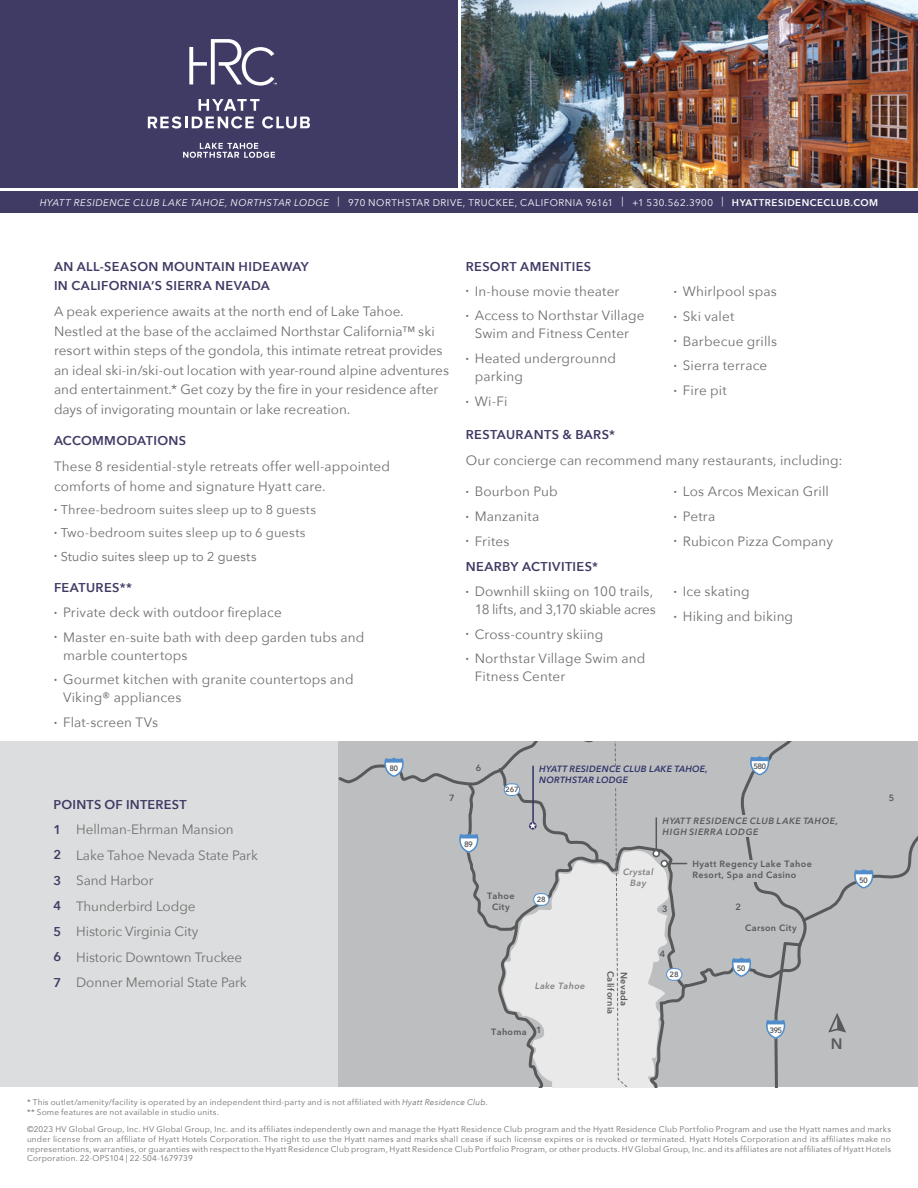
<style>
.page{position:relative;width:918px;height:1188px;background:#fff}
.page>*{position:absolute;margin:0;border:0;box-sizing:border-box;transform-origin:0 0}
.t1{font:600 15px "Avenir Next";color:#58595b}
.t2{font:13.5px/19.5px "Avenir Next";letter-spacing:.01em;color:#6d6e71}
.t3{font:13.5px/25.5px "Avenir Next";letter-spacing:-.005em;color:#707070}
.t4{font:600 12.75px/19.4px "Avenir Next";letter-spacing:.03em;color:#403b65}
.t5{font:12.75px "Avenir Next";letter-spacing:.01em;color:#6d6e71}
.t6{font:12.75px "Avenir";letter-spacing:.015em;color:#707070}
.t7{font:9.75px "Avenir Next";letter-spacing:.05em;color:#fff}
.t8{font:600 9px/10.8px "Avenir Next";letter-spacing:.04em;color:#58595b;text-align:center}
.t9{font:italic 600 9px/10.8px "Avenir Next";letter-spacing:.07em;color:#58595b}
.t10{font:italic 600 9px/10.8px "Avenir Next";letter-spacing:.025em;color:#313369}
.t11{font:italic 600 9px/10.8px "Avenir Next";letter-spacing:.04em;color:#808285;text-align:center}
.t12{font:8.25px/9.9px "Avenir Next";letter-spacing:.025em;color:#6d6e71}
.t13{font:600 7.8px "Avenir Next";letter-spacing:-.095em;color:#58595b}
.t14{font:600 7.5px "Avenir Next";letter-spacing:-.01em;color:#58595b}
.s1{font-style:italic}
.s2{font-weight:600}
.s3{font-weight:600;font-size:12.75px;color:#403b65}
</style>
<div class="page">
<div style="left:0;top:742px;width:918px;height:345px;background:#dcddde"></div>
<div style="left:339px;top:742px;width:579px;height:345px;background:#bcbec0"></div>
<svg style="left:709px;top:742px;width:82px;height:236px"></svg>
<svg style="left:732px;top:957px;width:19px;height:20px"></svg>
<svg style="left:766px;top:822px;width:152px;height:265px"></svg>
<svg style="left:750px;top:756px;width:20px;height:20px"></svg>
<div style="left:660px;top:815px;width:112px;height:22px;background:#bcbec0"></div>
<div style="left:693px;top:860px;width:113px;height:22px;background:#bcbec0"></div>
<svg style="left:338px;top:742px;width:371px;height:345px"></svg>
<div style="left:0;top:0;width:458px;height:188px;background:#403b65"></div>
<img style="left:462px;top:0;width:456px;height:188px">
<svg style="left:183px;top:143px;width:92px;height:15px"></svg>
<svg style="left:148px;top:99px;width:162px;height:30px"></svg>
<svg style="left:189px;top:39px;width:88px;height:47px"></svg>
<div style="left:0;top:191px;width:918px;height:22px;background:#403b65"></div>
<p class="t7" style="left:40px;top:194px;width:840px"><span class="s1">HYATT RESIDENCE CLUB LAKE TAHOE, NORTHSTAR LODGE</span> | 970 NORTHSTAR DRIVE, TRUCKEE, CALIFORNIA 96161 | +1 530.562.3900 | <span class="s2">HYATTRESIDENCECLUB.COM</span></p>
<p class="t4" style="left:54px;top:256px;width:256px">AN ALL-SEASON MOUNTAIN HIDEAWAY<br>IN CALIFORNIA’S SIERRA NEVADA</p>
<p class="t2" style="left:54px;top:301px;width:397px">A peak experience awaits at the north end of Lake Tahoe.<br>Nestled at the base of the acclaimed Northstar California™ ski resort within steps of the gondola, this intimate retreat provides an ideal ski-in/ski-out location with year-round alpine adventures and entertainment.* Get cozy by the fire in your residence after days of invigorating mountain or lake recreation.</p>
<p class="t4" style="left:54px;top:431px;width:134px">ACCOMMODATIONS</p>
<p class="t2" style="left:54px;top:456px;width:338px">These 8 residential-style retreats offer well-appointed comforts of home and signature Hyatt care.</p>
<p class="t5" style="left:54px;top:499px;width:264px"><sup>•</sup> Three-bedroom suites sleep up to 8 guests</p>
<p class="t5" style="left:54px;top:522px;width:253px"><sup>•</sup> Two-bedroom suites sleep up to 6 guests</p>
<p class="t6" style="left:54px;top:549px;width:204px"><sup>•</sup> Studio suites sleep up to 2 guests</p>
<p class="t4" style="left:54px;top:578px;width:79px">FEATURES**</p>
<p class="t2" style="left:54px;top:602px;width:229px"><sup>•</sup> Private deck with outdoor fireplace</p>
<p class="t2" style="left:63px;top:627px;width:303px;line-height:18px;text-indent:-9px"><sup>•</sup> Master en-suite bath with deep garden tubs and marble countertops</p>
<p class="t2" style="left:63px;top:670px;width:292px;line-height:18px;text-indent:-9px"><sup>•</sup> Gourmet kitchen with granite countertops and<br>Viking® appliances</p>
<p class="t2" style="left:54px;top:712px;width:106px"><sup>•</sup> Flat-screen TVs</p>
<p class="t4" style="left:466px;top:256px;width:127px">RESORT AMENITIES</p>
<p class="t2" style="left:466px;top:281px;width:155px"><sup>•</sup> In-house movie theater</p>
<p class="t2" style="left:466px;top:306px;width:180px;line-height:18px;text-align:center"><sup>•</sup> Access to Northstar Village<br>Swim and Fitness Center</p>
<p class="t2" style="left:475px;top:349px;width:143px;line-height:18px;text-indent:-9px"><sup>•</sup> Heated undergrounnd parking</p>
<p class="t2" style="left:466px;top:391px;width:43px"><sup>•</sup> Wi-Fi</p>
<p class="t2" style="left:674px;top:281px;width:104px"><sup>•</sup> Whirlpool spas</p>
<p class="t2" style="left:674px;top:306px;width:62px"><sup>•</sup> Ski valet</p>
<p class="t2" style="left:674px;top:331px;width:105px"><sup>•</sup> Barbecue grills</p>
<p class="t2" style="left:674px;top:355px;width:95px"><sup>•</sup> Sierra terrace</p>
<p class="t2" style="left:674px;top:380px;width:54px"><sup>•</sup> Fire pit</p>
<p class="t4" style="left:466px;top:425px;width:151px">RESTAURANTS &amp; BARS*</p>
<p class="t2" style="left:466px;top:450px;width:378px">Our concierge can recommend many restaurants, including:</p>
<p class="t2" style="left:466px;top:481px;width:93px"><sup>•</sup> Bourbon Pub</p>
<p class="t2" style="left:466px;top:506px;width:75px"><sup>•</sup> Manzanita</p>
<p class="t2" style="left:466px;top:531px;width:45px"><sup>•</sup> Frites</p>
<p class="t4" style="left:466px;top:557px;width:134px">NEARBY ACTIVITIES*</p>
<p class="t2" style="left:466px;top:582px;width:192px;line-height:18px;text-align:right"><sup>•</sup> Downhill skiing on 100 trails,<br>18 lifts, and 3,170 skiable acres</p>
<p class="t2" style="left:466px;top:624px;width:139px"><sup>•</sup> Cross-country skiing</p>
<p class="t2" style="left:475px;top:649px;width:172px;line-height:18px;text-indent:-9px"><sup>•</sup> Northstar Village Swim and<br>Fitness Center</p>
<p class="t2" style="left:674px;top:481px;width:157px"><sup>•</sup> Los Arcos Mexican Grill</p>
<p class="t2" style="left:674px;top:506px;width:43px"><sup>•</sup> Petra</p>
<p class="t2" style="left:674px;top:531px;width:161px"><sup>•</sup> Rubicon Pizza Company</p>
<p class="t2" style="left:674px;top:581px;width:77px"><sup>•</sup> Ice skating</p>
<p class="t2" style="left:674px;top:606px;width:121px"><sup>•</sup> Hiking and biking</p>
<p class="t4" style="left:53px;top:794px;width:135px">POINTS OF INTEREST</p>
<p class="t3" style="left:53px;top:816px;width:206px"><span class="s3">1</span> Hellman-Ehrman Mansion<br><span class="s3">2</span> Lake Tahoe Nevada State Park<br><span class="s3">3</span> Sand Harbor<br><span class="s3">4</span> Thunderbird Lodge<br><span class="s3">5</span> Historic Virginia City<br><span class="s3">6</span> Historic Downtown Truckee<br><span class="s3">7</span> Donner Memorial State Park</p>
<p class="t13" style="left:390px;top:762px;width:10px">80</p>
<p class="t8" style="left:449px;top:792px;width:7px">7</p>
<p class="t8" style="left:476px;top:762px;width:7px">6</p>
<p class="t14" style="left:505px;top:783px;width:15px">267</p>
<p class="t10" style="left:539px;top:763px;width:170px">HYATT RESIDENCE CLUB LAKE TAHOE,<br>NORTHSTAR LODGE</p>
<p class="t13" style="left:753px;top:760px;width:14px">580</p>
<p class="t13" style="left:464px;top:837px;width:10px">89</p>
<p class="t8" style="left:487px;top:891px;width:29px">Tahoe<br>City</p>
<p class="t14" style="left:537px;top:893px;width:11px">28</p>
<p class="t11" style="left:535px;top:981px;width:52px">Lake Tahoe</p>
<p class="t8" style="left:491px;top:1026px;width:37px">Tahoma</p>
<p class="t8" style="left:536px;top:1025px;width:7px">1</p>
<p class="t11" style="left:623px;top:867px;width:32px">Crystal<br>Bay</p>
<p class="t9" style="left:662px;top:815px;width:177px">HYATT RESIDENCE CLUB LAKE TAHOE,<br>HIGH SIERRA LODGE</p>
<p class="t8" style="left:693px;top:858px;width:121px;text-align:left">Hyatt Regency Lake Tahoe<br>Resort, Spa and Casino</p>
<p class="t8" style="left:616px;top:971px;width:45px;rotate:90deg">California</p>
<p class="t8" style="left:630px;top:972px;width:36px;rotate:90deg">Nevada</p>
<p class="t8" style="left:662px;top:903px;width:7px">3</p>
<p class="t8" style="left:736px;top:901px;width:7px">2</p>
<p class="t8" style="left:660px;top:949px;width:7px">4</p>
<p class="t8" style="left:745px;top:923px;width:53px">Carson City</p>
<p class="t14" style="left:670px;top:968px;width:11px">28</p>
<p class="t13" style="left:737px;top:962px;width:10px">50</p>
<p class="t13" style="left:769px;top:1023px;width:14px">395</p>
<p class="t1" style="left:831px;top:1031px;width:13px">N</p>
<p class="t13" style="left:859px;top:873px;width:10px">50</p>
<p class="t8" style="left:889px;top:792px;width:7px">5</p>
<p class="t12" style="left:27px;top:1097px;width:462px">* This outlet/amenity/facility is operated by an independent third-party and is not affiliated with <span class="s1">Hyatt Residence Club</span>. ** Some features are not available in studio units.</p>
<p class="t12" style="left:27px;top:1124px;width:866px;text-align:justify">©2023 HV Global Group, Inc. HV Global Group, Inc. and its affiliates independently own and manage the Hyatt Residence Club program and the Hyatt Residence Club Portfolio Program and use the Hyatt names and marks under license from an affiliate of Hyatt Hotels Corporation. The right to use the Hyatt names and marks shall cease if such license expires or is revoked or terminated. Hyatt Hotels Corporation and its affiliates make no representations, warranties, or guaranties with respect to the Hyatt Residence Club program, Hyatt Residence Club Portfolio Program, or other products. HV Global Group, Inc. and its affiliates are not affiliates of Hyatt Hotels Corporation. 22-OPS104 | 22-504-1679739</p>
</div>
